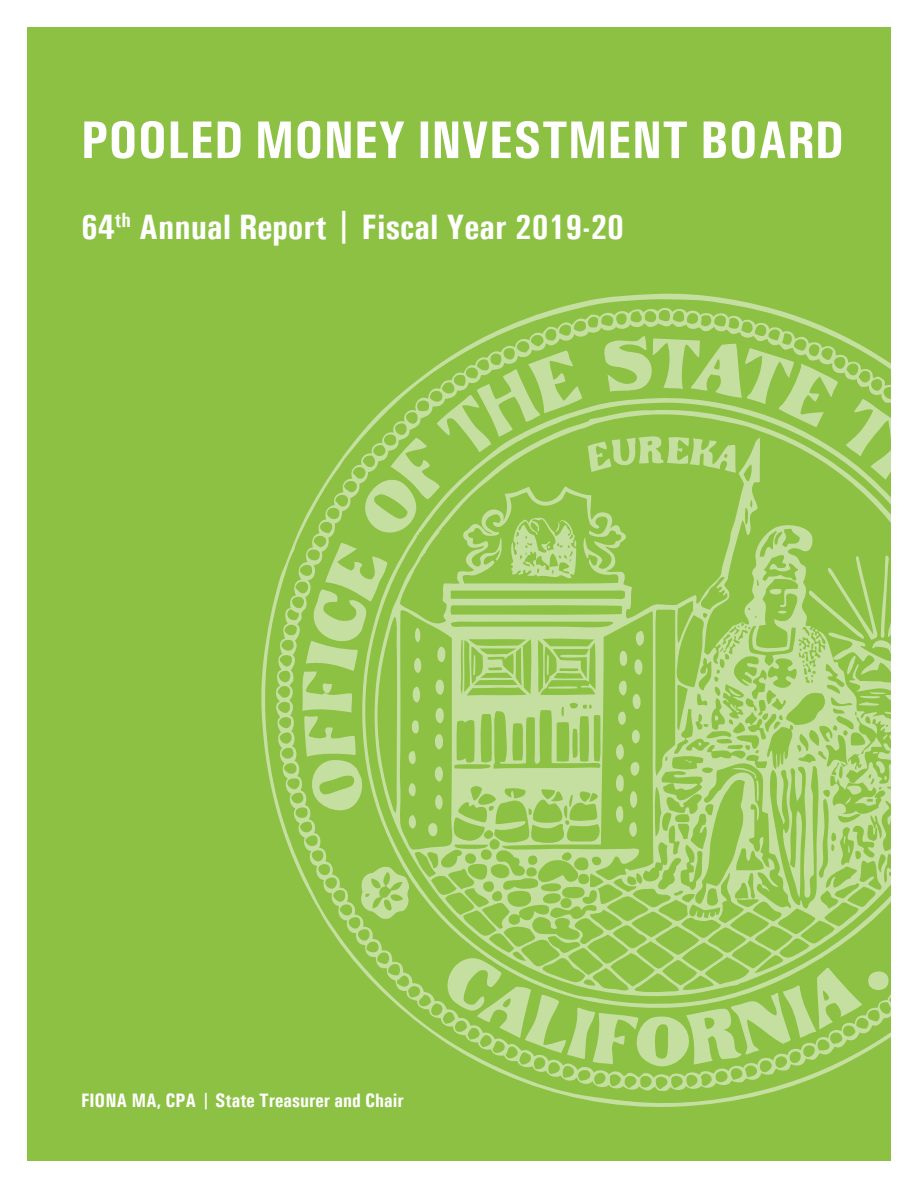
<style>
.page{position:relative;width:918px;height:1188px;background:#fff}
.page>*{position:absolute;margin:0;border:0;box-sizing:border-box;transform-origin:0 0}
.Section_Head{font:700 condensed 53.1px "Univers";color:#fff}
.Section_Head-2{font:700 condensed 35.4px "Univers";color:#fff}
.subhead_1_appendix_f{font:700 condensed 19.5px "Univers";color:#fff}
.s1{font-family:"URW Alcuin SCT";font-stretch:normal;font-size:38.85px}
.s2{font-family:"URW Alcuin SCT";font-stretch:normal}
</style>
<div class="page">
<div style="left:27px;top:27px;width:864px;height:1134px;background:#8cc144"></div>
<svg style="left:261px;top:294px;width:511px;height:813px"></svg>
<svg style="left:274px;top:306px;width:617px;height:786px"></svg>
<svg style="left:602px;top:336px;width:236px;height:60px"></svg>
<svg style="left:846px;top:399px;width:45px;height:9px"></svg>
<svg style="left:359px;top:865px;width:14px;height:56px"></svg>
<svg style="left:439px;top:999px;width:423px;height:69px"></svg>
<svg style="left:373px;top:408px;width:518px;height:591px"></svg>
<svg style="left:845px;top:784px;width:17px;height:21px"></svg>
<svg style="left:301px;top:351px;width:281px;height:486px"></svg>
<svg style="left:807px;top:556px;width:84px;height:125px"></svg>
<p class="Section_Head" style="left:81px;top:108px;width:764px">POOLED MONEY INVESTMENT BOARD</p>
<p class="Section_Head-2" style="left:81px;top:205px;width:545px">64<sup>th</sup> Annual Report <span class="s1">|</span> Fiscal Year 2019-20</p>
<p class="subhead_1_appendix_f" style="left:81px;top:1089px;width:324px">FIONA MA, CPA <span class="s2">|</span> State Treasurer and Chair</p>
</div>
